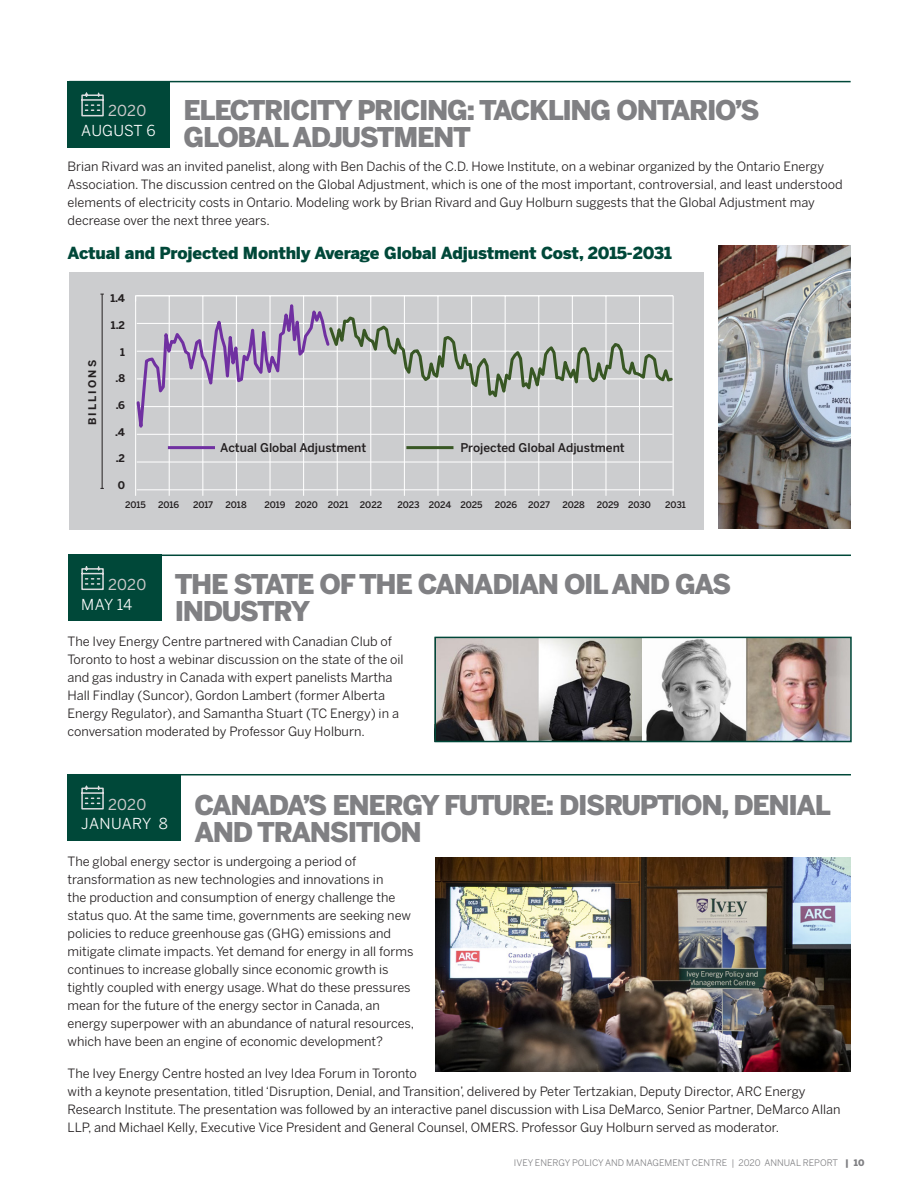
<style>
.page{position:relative;width:918px;height:1188px;background:#fff}
.page>*{position:absolute;margin:0;border:0;box-sizing:border-box;transform-origin:0 0}
.HEAD4{font:900 27px/27px "Benton Sans";letter-spacing:-.05em;color:#808083}
.green_heavy_sub{font:900 16.5px "Benton Sans";letter-spacing:-.01em;color:#004839}
.DATE_GREEN{font:15px/19.5px "Benton Sans";letter-spacing:.01em;color:#fff}
.BODY{font:12.75px/18px "Benton Sans";color:#231f20}
.CHART{font:500 12px "Benton Sans";color:#231f20}
.t1{font:700 10.5px "Benton Sans";letter-spacing:.2em;color:#231f20}
.t2{font:500 9px "Benton Sans";letter-spacing:-.01em;color:#231f20}
.t3{font:9px "Benton Sans";color:#808083}
.s1{color:#cccacb}
.s2{font-weight:900}
</style>
<div class="page">
<div style="left:69px;top:272px;width:634px;height:257px;background:#cccdcf"></div>
<hr style="left:136px;top:295px;width:537px;height:1px;background:#fff">
<hr style="left:673px;top:296px;width:1px;height:200px;background:#fff">
<hr style="left:639px;top:296px;width:1px;height:200px;background:#fff">
<hr style="left:605px;top:296px;width:1px;height:200px;background:#fff">
<hr style="left:572px;top:296px;width:1px;height:200px;background:#fff">
<hr style="left:538px;top:296px;width:1px;height:200px;background:#fff">
<hr style="left:505px;top:296px;width:1px;height:200px;background:#fff">
<hr style="left:471px;top:296px;width:1px;height:200px;background:#fff">
<hr style="left:437px;top:296px;width:1px;height:200px;background:#fff">
<hr style="left:404px;top:296px;width:1px;height:200px;background:#fff">
<hr style="left:370px;top:296px;width:1px;height:200px;background:#fff">
<hr style="left:337px;top:296px;width:1px;height:200px;background:#fff">
<hr style="left:303px;top:296px;width:1px;height:200px;background:#fff">
<hr style="left:270px;top:296px;width:1px;height:200px;background:#fff">
<hr style="left:236px;top:296px;width:1px;height:200px;background:#fff">
<hr style="left:202px;top:296px;width:1px;height:200px;background:#fff">
<hr style="left:169px;top:296px;width:1px;height:200px;background:#fff">
<hr style="left:135px;top:296px;width:1px;height:200px;background:#fff">
<hr style="left:137px;top:462px;width:536px;height:1px;background:#fff">
<svg style="left:136px;top:296px;width:538px;height:155px"></svg>
<div style="left:68px;top:774px;width:113px;height:67px;background:#004839"></div>
<svg style="left:81px;top:785px;width:23px;height:25px"></svg>
<div style="left:68px;top:81px;width:102px;height:67px;background:#004839"></div>
<svg style="left:81px;top:92px;width:23px;height:25px"></svg>
<div style="left:68px;top:555px;width:93px;height:66px;background:#004839"></div>
<svg style="left:81px;top:566px;width:23px;height:25px"></svg>
<img style="left:437px;top:640px;width:412px;height:99px">
<img style="left:435px;top:857px;width:416px;height:215px">
<img style="left:719px;top:246px;width:132px;height:283px">
<hr style="left:70px;top:774px;width:781px;height:1px;background:#004839">
<hr style="left:70px;top:555px;width:781px;height:1px;background:#004839">
<hr style="left:69px;top:81px;width:782px;height:1px;background:#004839">
<div style="left:434px;top:637px;width:418px;height:105px;border:2px solid #004839"></div>
<hr style="left:102px;top:294px;width:1px;height:194px;background:#231f20">
<hr style="left:168px;top:446px;width:47px;height:3px;background:#7030a1">
<hr style="left:406px;top:446px;width:47px;height:3px;background:#385724">
<hr style="left:137px;top:489px;width:537px;height:1px;background:#fff">
<p class="HEAD4" style="left:184px;top:96px;width:578px">ELECTRICITY PRICING: TACKLING ONTARIO’S<br>GLOBAL ADJUSTMENT</p>
<p class="BODY" style="left:68px;top:157px;width:777px">Brian Rivard was an invited panelist, along with Ben Dachis of the C.D. Howe Institute, on a webinar organized by the Ontario Energy Association. The discussion centred on the Global Adjustment, which is one of the most important, controversial, and least understood elements of electricity costs in Ontario. Modeling work by Brian Rivard and Guy Holburn suggests that the Global Adjustment may decrease over the next three years.</p>
<p class="green_heavy_sub" style="left:68px;top:243px;width:606px">Actual and Projected Monthly Average Global Adjustment Cost, 2015-2031</p>
<p class="DATE_GREEN" style="left:81px;top:101px;width:76px;text-indent:27px"><span class="s1">2020<br></span>AUGUST 6</p>
<p class="t1" style="left:86px;top:425px;width:67px;rotate:-90deg">BILLIONS</p>
<p class="t1" style="left:110px;top:292px;width:16px">1.4</p>
<p class="t1" style="left:111px;top:319px;width:16px">1.2</p>
<p class="t1" style="left:120px;top:346px;width:6px">1</p>
<p class="t1" style="left:115px;top:372px;width:11px">.8</p>
<p class="t1" style="left:116px;top:399px;width:11px">.6</p>
<p class="t1" style="left:115px;top:426px;width:11px">.4</p>
<p class="t1" style="left:116px;top:452px;width:11px">.2</p>
<p class="t1" style="left:118px;top:479px;width:9px">0</p>
<p class="CHART" style="left:220px;top:441px;width:147px">Actual Global Adjustment</p>
<p class="CHART" style="left:461px;top:441px;width:166px">Projected Global Adjustment</p>
<p class="t2" style="left:125px;top:499px;width:22px">2015</p>
<p class="t2" style="left:158px;top:499px;width:23px">2016</p>
<p class="t2" style="left:193px;top:499px;width:22px">2017</p>
<p class="t2" style="left:226px;top:499px;width:23px">2018</p>
<p class="t2" style="left:265px;top:499px;width:85px">2019 2020 2021</p>
<p class="t2" style="left:360px;top:499px;width:24px">2022</p>
<p class="t2" style="left:397px;top:499px;width:87px">2023 2024 2025</p>
<p class="t2" style="left:495px;top:499px;width:57px">2026 2027</p>
<p class="t2" style="left:562px;top:499px;width:24px">2028</p>
<p class="t2" style="left:597px;top:499px;width:56px">2029 2030</p>
<p class="t2" style="left:665px;top:499px;width:22px">2031</p>
<p class="HEAD4" style="left:175px;top:571px;width:558px">THE STATE OF THE CANADIAN OIL AND GAS<br>INDUSTRY</p>
<p class="BODY" style="left:68px;top:632px;width:338px">The Ivey Energy Centre partnered with Canadian Club of Toronto to host a webinar discussion on the state of the oil and gas industry in Canada with expert panelists Martha Hall Findlay (Suncor), Gordon Lambert (former Alberta Energy Regulator), and Samantha Stuart (TC Energy) in a conversation moderated by Professor Guy Holburn.</p>
<p class="DATE_GREEN" style="left:81px;top:575px;width:66px;text-indent:27px"><span class="s1">2020<br></span>MAY 14</p>
<p class="HEAD4" style="left:194px;top:791px;width:638px">CANADA’S ENERGY FUTURE: DISRUPTION, DENIAL<br>AND TRANSITION</p>
<p class="BODY" style="left:68px;top:853px;width:348px">The global energy sector is undergoing a period of transformation as new technologies and innovations in<br>the production and consumption of energy challenge the status quo. At the same time, governments are seeking new policies to reduce greenhouse gas (GHG) emissions and mitigate climate impacts. Yet demand for energy in all forms continues to increase globally since economic growth is tightly coupled with energy usage. What do these pressures mean for the future of the energy sector in Canada, an energy superpower with an abundance of natural resources, which have been an engine of economic development?</p>
<p class="BODY" style="left:68px;top:1064px;width:775px">The Ivey Energy Centre hosted an Ivey Idea Forum in Toronto<br>with a keynote presentation, titled ‘Disruption, Denial, and Transition’, delivered by Peter Tertzakian, Deputy Director, ARC Energy Research Institute. The presentation was followed by an interactive panel discussion with Lisa DeMarco, Senior Partner, DeMarco Allan LLP, and Michael Kelly, Executive Vice President and General Counsel, OMERS. Professor Guy Holburn served as moderator.</p>
<p class="DATE_GREEN" style="left:81px;top:794px;width:88px;text-align:center"><span class="s1">2020<br></span>JANUARY 8</p>
<p class="t3" style="left:514px;top:1158px;width:352px">IVEY ENERGY POLICY AND MANAGEMENT CENTRE | 2020 ANNUAL REPORT <span class="s2">| 10</span></p>
</div>
